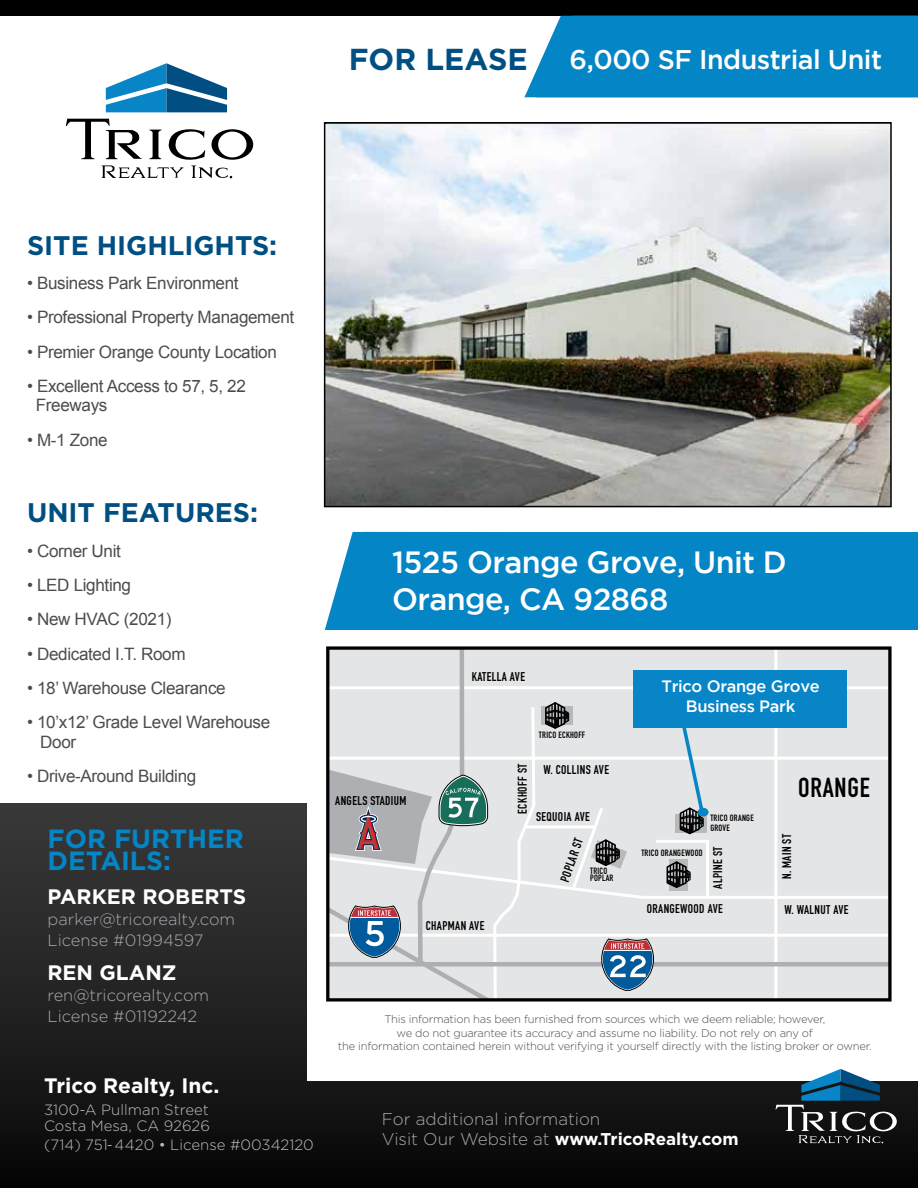
<style>
.page{position:relative;width:918px;height:1188px;background:#fff}
.page>*{position:absolute;margin:0;border:0;box-sizing:border-box;transform-origin:0 0}
.t1{font:500 30.6px/36.8px "Gotham";letter-spacing:-.02em;color:#fff}
.t2{font:700 30.3px "Gotham";color:#004f82}
.t3{font:700 27px "DIN Condensed";letter-spacing:.03em;color:#000}
.t4{font:700 26.85px "Gotham";color:#004f82}
.t5{font:500 26.85px "Gotham";letter-spacing:-.02em;color:#fff}
.t6{font:700 26.25px/22.4px "Gotham";color:#0485c6}
.t7{font:700 20.85px "Gotham";color:#fff}
.t8{font:17.1px/19.5px "Arial";letter-spacing:-.02em;color:#4d4d4f}
.t9{font:300 17.1px/20.9px "Gotham";color:#a7a9ac}
.t10{font:300 16.5px/21px "Gotham";color:#a7a9ac}
.t11{font:500 16.5px/19.8px "Gotham";letter-spacing:-.02em;color:#fff;text-align:center}
.t12{font:300 15px/15.9px "Gotham";color:#bcbec0}
.t13{font:700 12.45px "DIN Condensed";letter-spacing:.03em;color:#000}
.t14{font:300 11.25px/13.5px "Gotham";letter-spacing:-.02em;color:#4d4d4f;text-align:center}
.t15{font:700 9px/7.5px "DIN Condensed";letter-spacing:.03em;color:#000}
.s1{color:#005082}
.s2{font-weight:700;color:#fff}
</style>
<div class="page">
<div style="left:0;top:0;width:918px;height:16px;background:#000"></div>
<div style="left:0;top:804px;width:918px;height:384px;background:linear-gradient(to bottom,#3b3b3c,#080808)"></div>
<div style="left:524px;top:16px;width:394px;height:81px;background:#0485c6"></div>
<div style="left:336px;top:532px;width:582px;height:98px;background:#0485c6"></div>
<div style="left:308px;top:631px;width:610px;height:450px;background:#fff"></div>
<svg style="left:776px;top:1069px;width:121px;height:74px"></svg>
<svg style="left:106px;top:63px;width:121px;height:49px"></svg>
<svg style="left:66px;top:119px;width:187px;height:59px"></svg>
<img style="left:327px;top:125px;width:562px;height:379px">
<div style="left:324px;top:122px;width:568px;height:385px;border:2px solid #000"></div>
<svg style="left:328px;top:648px;width:562px;height:352px;background:#c9d3d9"></svg>
<div style="left:698px;top:808px;width:11px;height:9px;background:#0885c7;border-radius:50%"></div>
<h2 class="t2" style="left:349px;top:42px;width:181px"><span class="s1">FOR</span> LEASE</h2>
<h3 class="t5" style="left:570px;top:44px;width:314px">6,000 SF Industrial Unit</h3>
<h3 class="t4" style="left:27px;top:230px;width:252px">SITE HIGHLIGHTS:</h3>
<p class="t8" style="left:27px;top:273px;width:213px">• Business Park Environment</p>
<p class="t8" style="left:27px;top:308px;width:269px">• Professional Property Management</p>
<p class="t8" style="left:27px;top:342px;width:251px">• Premier Orange County Location</p>
<p class="t8" style="left:36px;top:376px;width:212px;text-indent:-9px">• Excellent Access to 57, 5, 22<br>Freeways</p>
<p class="t8" style="left:27px;top:430px;width:82px">• M-1 Zone</p>
<h3 class="t4" style="left:27px;top:497px;width:233px">UNIT FEATURES:</h3>
<p class="t8" style="left:27px;top:541px;width:95px">• Corner Unit</p>
<p class="t8" style="left:27px;top:575px;width:106px">• LED Lighting</p>
<p class="t8" style="left:27px;top:610px;width:146px">• New HVAC (2021)</p>
<p class="t8" style="left:27px;top:644px;width:160px">• Dedicated I.T. Room</p>
<p class="t8" style="left:27px;top:679px;width:200px">• 18’ Warehouse Clearance</p>
<p class="t8" style="left:40px;top:713px;width:232px;text-indent:-13px">• 10’x12’ Grade Level Warehouse<br>Door</p>
<p class="t8" style="left:27px;top:767px;width:171px">• Drive-Around Building</p>
<h3 class="t6" style="left:48px;top:827px;width:198px">FOR FURTHER<br>DETAILS:</h3>
<p class="t7" style="left:48px;top:885px;width:200px">PARKER ROBERTS</p>
<p class="t10" style="left:48px;top:909px;width:189px">parker@tricorealty.com<br>License #01994597</p>
<p class="t7" style="left:48px;top:961px;width:131px">REN GLANZ</p>
<p class="t10" style="left:48px;top:984px;width:163px">ren@tricorealty.com<br>License #01192242</p>
<p class="t7" style="left:44px;top:1073px;width:177px">Trico Realty, Inc.</p>
<p class="t12" style="left:44px;top:1101px;width:167px">3100-A Pullman Street<br>Costa Mesa, CA 92626</p>
<p class="t12" style="left:44px;top:1136px;width:271px">(714) 751-4420 • License #00342120</p>
<h1 class="t1" style="left:392px;top:543px;width:396px">1525 Orange Grove, Unit D<br>Orange, CA 92868</h1>
<p class="t13" style="left:335px;top:792px;width:73px">ANGELS STADIUM</p>
<p class="t13" style="left:472px;top:668px;width:55px">KATELLA AVE</p>
<p class="t13" style="left:426px;top:917px;width:60px">CHAPMAN AVE</p>
<p class="t15" style="left:539px;top:731px;width:48px">TRICO ECKHOFF</p>
<p class="t13" style="left:514px;top:814px;width:51px;rotate:-90deg">ECKHOFF ST</p>
<p class="t13" style="left:544px;top:761px;width:67px">W. COLLINS AVE</p>
<p class="t13" style="left:536px;top:808px;width:55px">SEQUOIA AVE</p>
<p class="t13" style="left:556px;top:879px;width:47px;rotate:-71deg">POPLAR ST</p>
<p class="t15" style="left:590px;top:867px;width:25px">TRICO<br>POPLAR</p>
<p class="t11" style="left:661px;top:676px;width:160px">Trico Orange Grove<br>Business Park</p>
<p class="t15" style="left:641px;top:849px;width:63px">TRICO ORANGEWOOD</p>
<p class="t15" style="left:710px;top:812px;width:45px;line-height:10.8px">TRICO ORANGE<br>GROVE</p>
<p class="t13" style="left:710px;top:889px;width:44px;rotate:-90deg">ALPINE ST</p>
<p class="t13" style="left:647px;top:901px;width:77px">ORANGEWOOD AVE</p>
<h3 class="t3" style="left:798px;top:769px;width:73px">ORANGE</h3>
<p class="t13" style="left:778px;top:879px;width:47px;rotate:-90deg">N. MAIN ST</p>
<p class="t13" style="left:785px;top:901px;width:66px">W. WALNUT AVE</p>
<p class="t14" style="left:338px;top:1012px;width:535px">This information has been furnished from sources which we deem reliable; however,<br>we do not guarantee its accuracy and assume no liability. Do not rely on any of<br>the information contained herein without verifying it yourself directly with the listing broker or owner.</p>
<p class="t9" style="left:382px;top:1108px;width:358px">For additional information<br>Visit Our Website at <span class="s2">www.TricoRealty.com</span></p>
</div>
